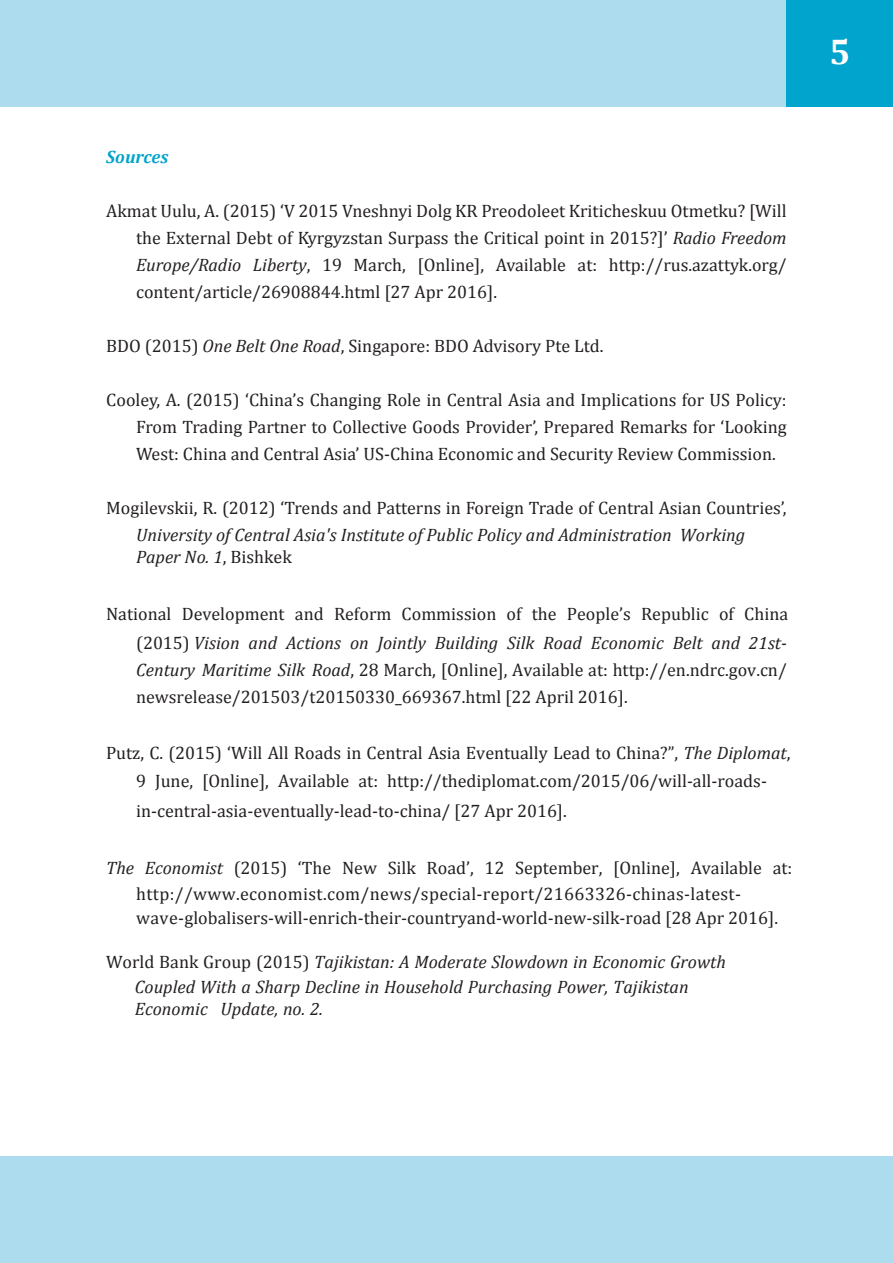
<style>
.page{position:relative;width:893px;height:1263px;background:#fff}
.page>*{position:absolute;margin:0;border:0;box-sizing:border-box;transform-origin:0 0}
.t1{font:700 36px "Cambria";color:#fff}
.t2{font:18px/27px "Cambria";color:#231f20;text-align:justify}
.t3{font:italic 18px/21.6px "Cambria";color:#231f20}
.t4{font:18px/26.7px "Cambria";letter-spacing:.02em;color:#231f20}
.t5{font:italic 700 18px "Cambria";color:#00a4cc}
.s1{font-style:italic}
.s2{font-style:normal}
</style>
<div class="page">
<div style="left:0;top:0;width:787px;height:106px;background:#acdced"></div>
<div style="left:787px;top:0;width:106px;height:106px;background:#00a4cc"></div>
<div style="left:0;top:1157px;width:893px;height:106px;background:#acdced"></div>
<p class="t5" style="left:106px;top:144px;width:64px">Sources</p>
<p class="t2" style="left:136px;top:197px;width:652px;text-indent:-30px">Akmat Uulu, A. (2015) ‘V 2015 Vneshnyi Dolg KR Preodoleet Kriticheskuu Otmetku? [Will the External Debt of Kyrgyzstan Surpass the Critical point in 2015?]’ <span class="s1">Radio Freedom Europe/Radio Liberty</span>, 19 March, [Online], Available at: http://rus.azattyk.org/ content/article/26908844.html [27 Apr 2016].</p>
<p class="t2" style="left:106px;top:332px;width:499px">BDO (2015) <span class="s1">One Belt One Road</span>, Singapore: BDO Advisory Pte Ltd.</p>
<p class="t2" style="left:136px;top:386px;width:652px;text-indent:-30px">Cooley, A. (2015) ‘China’s Changing Role in Central Asia and Implications for US Policy:<br>From Trading Partner to Collective Goods Provider’, Prepared Remarks for ‘Looking West: China and Central Asia’ US-China Economic and Security Review Commission.</p>
<p class="t2" style="left:106px;top:494px;width:682px">Mogilevskii, R. (2012) ‘Trends and Patterns in Foreign Trade of Central Asian Countries’,</p>
<p class="t3" style="left:136px;top:523px;width:611px">University of Central Asia's Institute of Public Policy and Administration Working<br>Paper No. 1<span class="s2">, Bishkek</span></p>
<p class="t2" style="left:136px;top:600px;width:653px;line-height:27.5px;text-indent:-30px">National Development and Reform Commission of the People’s Republic of China (2015) <span class="s1">Vision and Actions on Jointly Building Silk Road Economic Belt and 21st-Century Maritime Silk Road</span>, 28 March, [Online], Available at: http://en.ndrc.gov.cn/ newsrelease/201503/t20150330_669367.html [22 April 2016].</p>
<p class="t2" style="left:106px;top:738px;width:686px;line-height:27.9px;text-align:center">Putz, C. (2015) ‘Will All Roads in Central Asia Eventually Lead to China?”, <span class="s1">The Diplomat</span>,<br>9 June, [Online], Available at: http://thediplomat.com/2015/06/will-all-roads-</p>
<p class="t2" style="left:136px;top:797px;width:432px">in-central-asia-eventually-lead-to-china/ [27 Apr 2016].</p>
<p class="t4" style="left:136px;top:854px;width:658px;text-indent:-30px"><span class="s1">The Economist</span> (2015) ‘The New Silk Road’, 12 September, [Online], Available at: http://www.economist.com/news/special-report/21663326-chinas-latest-</p>
<p class="t2" style="left:136px;top:904px;width:643px">wave-globalisers-will-enrich-their-countryand-world-new-silk-road [28 Apr 2016].</p>
<p class="t3" style="left:106px;top:949px;width:621px;line-height:24.9px;text-align:center"><span class="s2">World Bank Group (2015)</span> Tajikistan: A Moderate Slowdown in Economic Growth<br>Coupled With a Sharp Decline in Household Purchasing Power, Tajikistan</p>
<p class="t3" style="left:135px;top:997px;width:190px">Economic Update, no. 2.</p>
<h1 class="t1" style="left:829px;top:26px;width:23px">5</h1>
</div>
